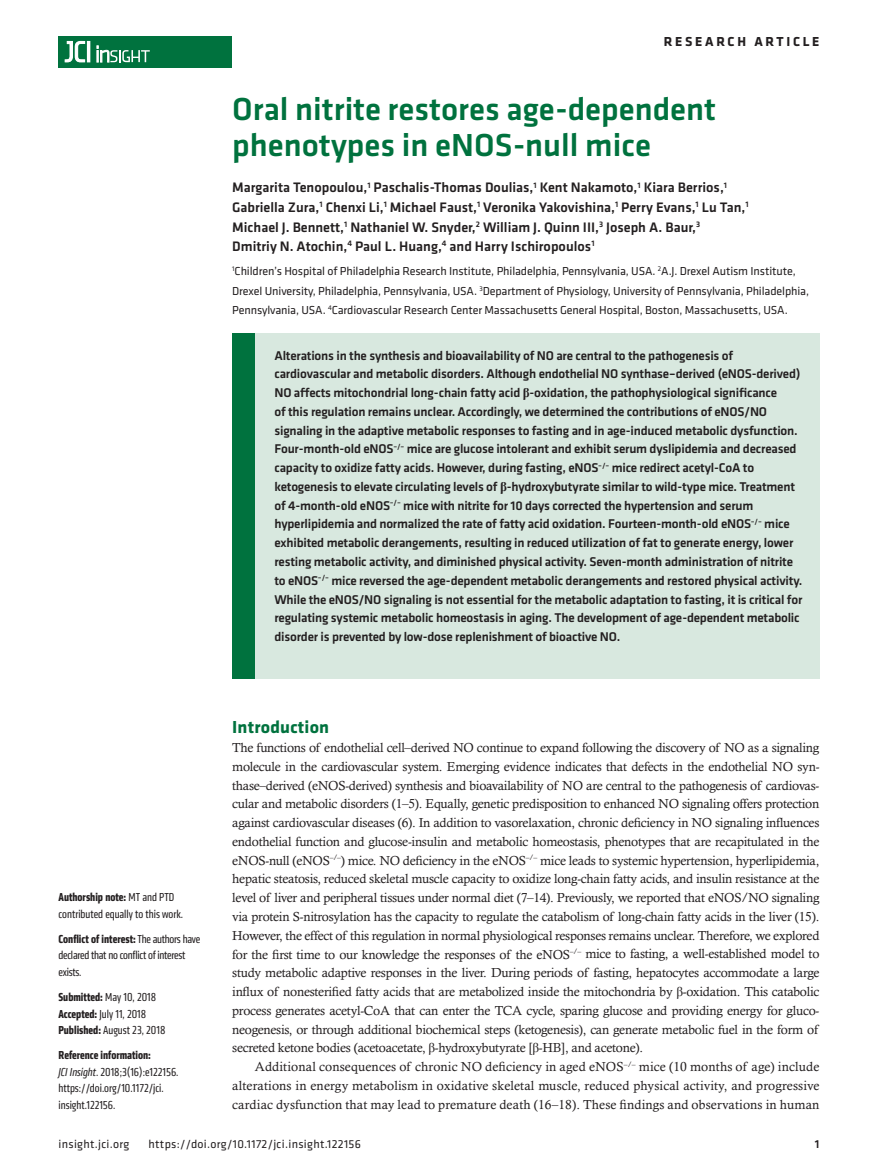
<style>
.page{position:relative;width:878px;height:1175px;background:#fff}
.page>*{position:absolute;margin:0;border:0;box-sizing:border-box;transform-origin:0 0}
.t1{font:500 33px/36px "Klavika Basic";color:#00723e}
.t2{font:700 18px "Klavika";letter-spacing:.01em;color:#00723e}
.t3{font:500 14.25px/19.5px "Klavika Basic";color:#231f20}
.t4{font:700 13.5px "Klavika Basic";letter-spacing:.2em;color:#231f20}
.t5{font:13.2px/18.8px "Calisto MT Std";letter-spacing:-.02em;color:#231f20;text-align:justify}
.t6{font:500 13.2px/18.8px "Klavika Basic";letter-spacing:-.015em;color:#231f20}
.t7{font:12px/19.5px "Klavika";letter-spacing:-.01em;color:#231f20}
.t8{font:condensed 12px/16.5px "Klavika";color:#231f20}
.t9{font:condensed 12px/16.5px "Klavika";letter-spacing:-.02em;color:#231f20}
.t10{font:12px "Klavika Basic";letter-spacing:.025em;color:#231f20}
.t11{font:500 12px "Klavika Basic";color:#231f20}
.s1{font-weight:700}
.s2{font-style:italic}
.s3{font-family:"Times New Roman";font-weight:700}
.s4{font-family:"Times New Roman"}
</style>
<div class="page">
<div style="left:59px;top:36px;width:173px;height:31px;background:#00723e"></div>
<hr style="left:87px;top:41px;width:3px;height:21px;background:#fff">
<svg style="left:64px;top:41px;width:21px;height:22px"></svg>
<svg style="left:97px;top:46px;width:53px;height:16px"></svg>
<div style="left:232px;top:333px;width:587px;height:345px;background:#d8e8df"></div>
<div style="left:232px;top:333px;width:22px;height:345px;background:#00723e"></div>
<p class="t4" style="left:663px;top:32px;width:157px">RESEARCH ARTICLE</p>
<h1 class="t1" style="left:232px;top:91px;width:485px">Oral nitrite restores age-dependent phenotypes in eNOS-null mice</h1>
<p class="t3" style="left:232px;top:178px;width:518px">Margarita Tenopoulou,<sup>1</sup> Paschalis-Thomas Doulias,<sup>1</sup> Kent Nakamoto,<sup>1</sup> Kiara Berrios,<sup>1<br></sup>Gabriella Zura,<sup>1</sup> Chenxi Li,<sup>1</sup> Michael Faust,<sup>1</sup> Veronika Yakovishina,<sup>1</sup> Perry Evans,<sup>1</sup> Lu Tan,<sup>1<br></sup>Michael J. Bennett,<sup>1</sup> Nathaniel W. Snyder,<sup>2</sup> William J. Quinn III,<sup>3</sup> Joseph A. Baur,<sup>3<br></sup>Dmitriy N. Atochin,<sup>4</sup> Paul L. Huang,<sup>4</sup> and Harry Ischiropoulos<sup>1</sup></p>
<p class="t7" style="left:232px;top:261px;width:578px"><sup>1</sup>Children’s Hospital of Philadelphia Research Institute, Philadelphia, Pennsylvania, USA. <sup>2</sup>A.J. Drexel Autism Institute,<br>Drexel University, Philadelphia, Pennsylvania, USA. <sup>3</sup>Department of Physiology, University of Pennsylvania, Philadelphia,<br>Pennsylvania, USA. <sup>4</sup>Cardiovascular Research Center Massachusetts General Hospital, Boston, Massachusetts, USA.</p>
<p class="t8" style="left:59px;top:889px;width:126px"><span class="s1">Authorship note:</span> MT and PTD contributed equally to this work.</p>
<p class="t9" style="left:59px;top:930px;width:143px"><span class="s1">Conflict of interest:</span> The authors have declared that no conflict of interest exists.</p>
<p class="t8" style="left:59px;top:988px;width:108px"><span class="s1">Submitted:</span> May 10, 2018<br><span class="s1">Accepted:</span> July 11, 2018<br><span class="s1">Published:</span> August 23, 2018</p>
<p class="t8" style="left:59px;top:1046px;width:121px"><span class="s1">Reference information:<br></span><span class="s2">JCI Insight</span>. 2018;3(16):e122156. https://doi.org/10.1172/jci. insight.122156.</p>
<p class="t6" style="left:274px;top:345px;width:529px">Alterations in the synthesis and bioavailability of NO are central to the pathogenesis of cardiovascular and metabolic disorders. Although endothelial NO synthase–derived (eNOS-derived)<br>NO affects mitochondrial long-chain fatty acid <span class="s3">β</span>-oxidation, the pathophysiological significance<br>of this regulation remains unclear. Accordingly, we determined the contributions of eNOS/NO signaling in the adaptive metabolic responses to fasting and in age-induced metabolic dysfunction.<br>Four-month-old eNOS<sup>–/–</sup> mice are glucose intolerant and exhibit serum dyslipidemia and decreased capacity to oxidize fatty acids. However, during fasting, eNOS<sup>–/–</sup> mice redirect acetyl-CoA to ketogenesis to elevate circulating levels of <span class="s3">β</span>-hydroxybutyrate similar to wild-type mice. Treatment of 4-month-old eNOS<sup>–/–</sup> mice with nitrite for 10 days corrected the hypertension and serum hyperlipidemia and normalized the rate of fatty acid oxidation. Fourteen-month-old eNOS<sup>–/–</sup> mice exhibited metabolic derangements, resulting in reduced utilization of fat to generate energy, lower resting metabolic activity, and diminished physical activity. Seven-month administration of nitrite to eNOS<sup>–/–</sup> mice reversed the age-dependent metabolic derangements and restored physical activity.<br>While the eNOS/NO signaling is not essential for the metabolic adaptation to fasting, it is critical for regulating systemic metabolic homeostasis in aging. The development of age-dependent metabolic disorder is prevented by low-dose replenishment of bioactive NO.</p>
<h2 class="t2" style="left:232px;top:714px;width:98px">Introduction</h2>
<p class="t5" style="left:232px;top:738px;width:588px">The functions of endothelial cell–derived NO continue to expand following the discovery of NO as a signaling molecule in the cardiovascular system. Emerging evidence indicates that defects in the endothelial NO syn&shy;thase–derived (eNOS-derived) synthesis and bioavailability of NO are central to the pathogenesis of cardiovas&shy;cular and metabolic disorders (1–5). Equally, genetic predisposition to enhanced NO signaling offers protection against cardiovascular diseases (6). In addition to vasorelaxation, chronic deficiency in NO signaling influences endothelial function and glucose-insulin and metabolic homeostasis, phenotypes that are recapitulated in the eNOS-null (eNOS<sup>–/–</sup>) mice. NO deficiency in the eNOS<sup>–/–</sup> mice leads to systemic hypertension, hyperlipidemia, hepatic steatosis, reduced skeletal muscle capacity to oxidize long-chain fatty acids, and insulin resistance at the level of liver and peripheral tissues under normal diet (7–14). Previously, we reported that eNOS/NO signaling via protein S-nitrosylation has the capacity to regulate the catabolism of long-chain fatty acids in the liver (15).<br>However, the effect of this regulation in normal physiological responses remains unclear. Therefore, we explored for the first time to our knowledge the responses of the eNOS<sup>–/–</sup> mice to fasting, a well-established model to study metabolic adaptive responses in the liver. During periods of fasting, hepatocytes accommodate a large influx of nonesterified fatty acids that are metabolized inside the mitochondria by <span class="s4">β</span>-oxidation. This catabolic process generates acetyl-CoA that can enter the TCA cycle, sparing glucose and providing energy for gluco&shy;neogenesis, or through additional biochemical steps (ketogenesis), can generate metabolic fuel in the form of secreted ketone bodies (acetoacetate, <span class="s4">β</span>-hydroxybutyrate [<span class="s4">β</span>-HB], and acetone).</p>
<p class="t5" style="left:232px;top:1057px;width:588px;text-indent:22px">Additional consequences of chronic NO deficiency in aged eNOS<sup>–/–</sup> mice (10 months of age) include alterations in energy metabolism in oxidative skeletal muscle, reduced physical activity, and progressive cardiac dysfunction that may lead to premature death (16–18). These findings and observations in human</p>
<p class="t10" style="left:58px;top:1135px;width:72px">insight.jci.org</p>
<p class="t10" style="left:148px;top:1135px;width:214px">https://doi.org/10.1172/jci.insight.122156</p>
<p class="t11" style="left:814px;top:1135px;width:6px">1</p>
</div>
